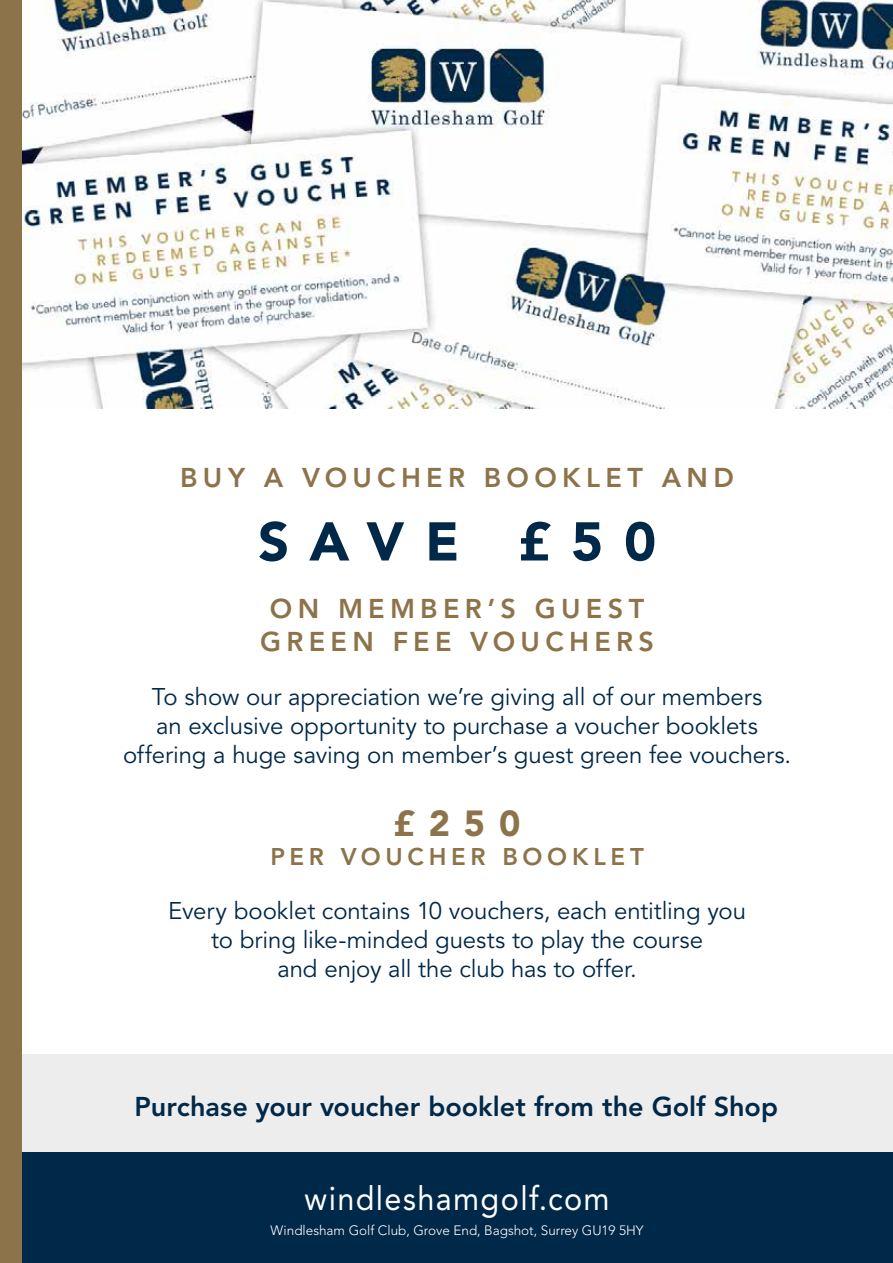
<style>
.page{position:relative;width:893px;height:1263px;background:#fff}
.page>*{position:absolute;margin:0;border:0;box-sizing:border-box;transform-origin:0 0}
.t1{font:900 54px "Avenir";letter-spacing:.38em;color:#002848}
.t2{font:900 36px "Avenir";color:#8d734a}
.t3{font:33px "Avenir";letter-spacing:.045em;color:#fff;scale:.93 1}
.t4{font:800 27px/32.4px "Avenir";letter-spacing:.195em;color:#8d734a;text-align:center}
.t5{font:800 27px "Avenir";color:#002848}
.t6{font:24px/28.8px "Avenir";letter-spacing:-.005em;color:#002848;text-align:center}
.t7{font:800 24px "Avenir";letter-spacing:.195em;color:#8d734a}
.t8{font:300 13.5px "Avenir";color:#fff}
</style>
<div class="page">
<div style="left:0;top:1054px;width:893px;height:209px;background:#ededed"></div>
<div style="left:9px;top:1153px;width:884px;height:110px;background:#002848"></div>
<img style="left:22px;top:0;width:871px;height:408px">
<div style="left:0;top:0;width:22px;height:1263px;background:#8d734a"></div>
<p class="t4" style="left:180px;top:462px;width:555px">BUY A VOUCHER BOOKLET AND</p>
<h1 class="t1" style="left:258px;top:509px;width:399px">SAVE £50</h1>
<p class="t4" style="left:260px;top:593px;width:395px">ON MEMBER’S GUEST<br>GREEN FEE VOUCHERS</p>
<p class="t6" style="left:123px;top:683px;width:670px">To show our appreciation we’re giving all of our members<br>an exclusive opportunity to purchase a voucher booklets offering a huge saving on member’s guest green fee vouchers.</p>
<h2 class="t2" style="left:394px;top:802px;width:128px">£250</h2>
<p class="t7" style="left:270px;top:842px;width:375px">PER VOUCHER BOOKLET</p>
<p class="t6" style="left:168px;top:897px;width:579px">Every booklet contains 10 vouchers, each entitling you to bring like-minded guests to play the course<br>and enjoy all the club has to offer.</p>
<p class="t5" style="left:135px;top:1090px;width:645px">Purchase your voucher booklet from the Golf Shop</p>
<h3 class="t3" style="left:305px;top:1179px;width:330px">windleshamgolf.com</h3>
<p class="t8" style="left:271px;top:1222px;width:375px">Windlesham Golf Club, Grove End, Bagshot, Surrey GU19 5HY</p>
</div>
